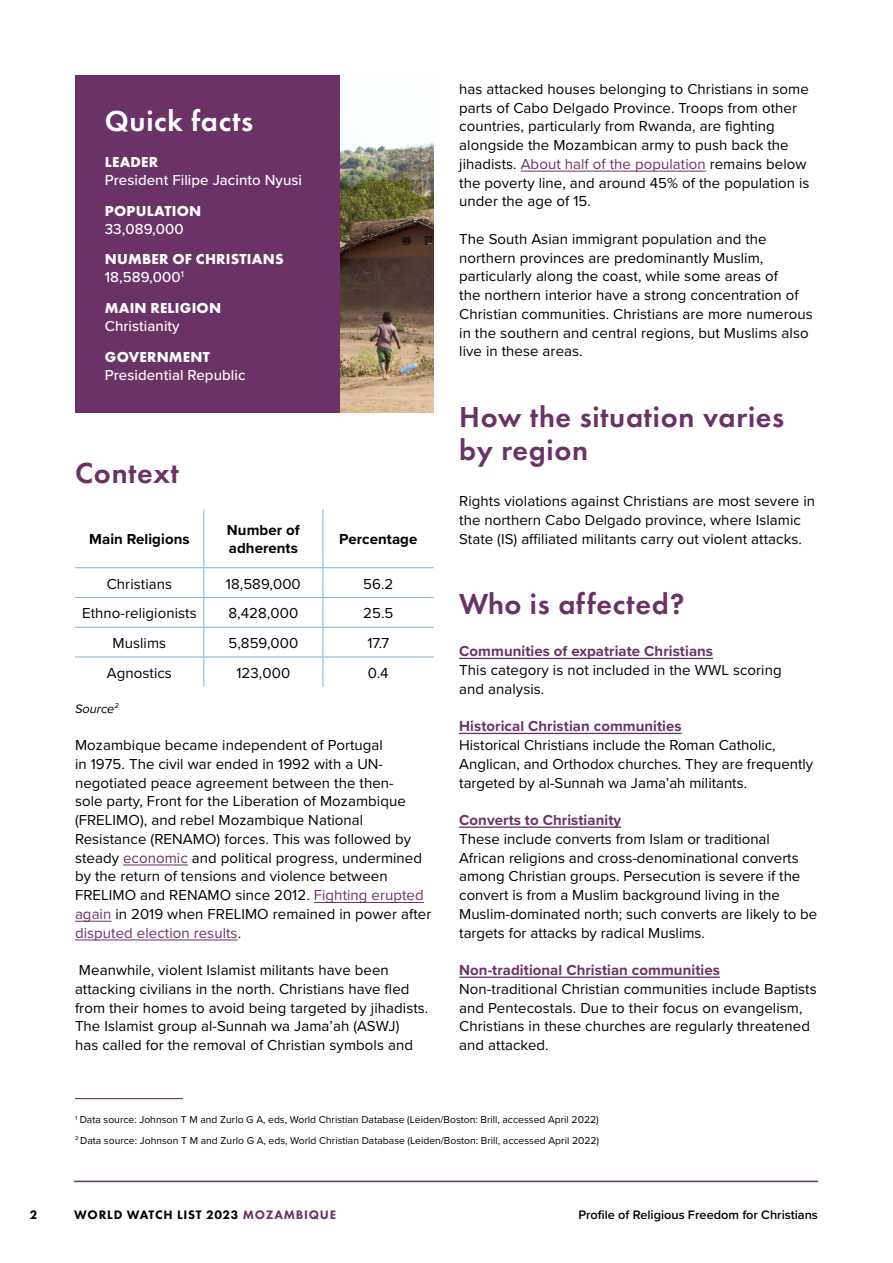
<style>
.page{position:relative;width:893px;height:1263px;background:#fff}
.page>*{position:absolute;margin:0;border:0;box-sizing:border-box;transform-origin:0 0}
.t1{font:600 30px/33px "Futura PT";letter-spacing:.025em;color:#6b3267}
.t2{font:600 30px "Futura PT";letter-spacing:.025em;color:#fff}
.t3{font:15px/18.8px "Proxima Nova";letter-spacing:.005em;color:#000}
.t4{font:700 15px "Proxima Nova";letter-spacing:.005em;color:#6b3267}
.t5{font:500 15px "Proxima Nova";letter-spacing:.005em;color:#fff}
.t6{font:700 15px "Futura PT";letter-spacing:.015em;color:#fff}
.t7{font:700 15px/18px "Proxima Nova";letter-spacing:.005em;color:#000}
.t8{font:600 12.75px "Proxima Nova";color:#000}
.t9{font:800 12.75px "Futura PT";letter-spacing:.06em;color:#000}
.t10{font:italic 12.75px "Proxima Nova";color:#000}
.t11{font:10.35px/20.5px "Proxima Nova";color:#000}
.s1{color:#6b3267}
</style>
<div class="page">
<hr style="left:74px;top:1181px;width:744px;height:1px;background:#6b3267">
<div style="left:75px;top:75px;width:359px;height:337px;background:#6b3267"></div>
<hr style="left:123px;top:865px;width:65px;height:1px;background:#6b3267">
<hr style="left:314px;top:902px;width:110px;height:1px;background:#6b3267">
<hr style="left:75px;top:921px;width:36px;height:1px;background:#6b3267">
<hr style="left:75px;top:940px;width:163px;height:1px;background:#6b3267">
<hr style="left:75px;top:1098px;width:108px;height:1px;background:#6b3267">
<hr style="left:521px;top:171px;width:185px;height:1px;background:#6b3267">
<hr style="left:459px;top:658px;width:254px;height:1px;background:#6b3267">
<hr style="left:459px;top:733px;width:223px;height:1px;background:#6b3267">
<hr style="left:459px;top:826px;width:162px;height:2px;background:#6b3267">
<hr style="left:459px;top:976px;width:261px;height:2px;background:#6b3267">
<hr style="left:203px;top:509px;width:1px;height:58px;background:#87bcd2">
<hr style="left:322px;top:509px;width:1px;height:58px;background:#87bcd2">
<hr style="left:75px;top:567px;width:129px;height:1px;background:#87bcd2">
<hr style="left:204px;top:567px;width:119px;height:1px;background:#87bcd2">
<hr style="left:323px;top:567px;width:111px;height:1px;background:#87bcd2">
<hr style="left:75px;top:597px;width:129px;height:1px;background:#87bcd2">
<hr style="left:204px;top:597px;width:119px;height:1px;background:#87bcd2">
<hr style="left:323px;top:597px;width:111px;height:1px;background:#87bcd2">
<hr style="left:75px;top:627px;width:129px;height:1px;background:#87bcd2">
<hr style="left:204px;top:627px;width:119px;height:1px;background:#87bcd2">
<svg style="left:203px;top:568px;width:1px;height:88px"></svg>
<hr style="left:323px;top:627px;width:111px;height:1px;background:#87bcd2">
<svg style="left:322px;top:568px;width:1px;height:88px"></svg>
<hr style="left:75px;top:656px;width:129px;height:1px;background:#87bcd2">
<hr style="left:204px;top:656px;width:119px;height:1px;background:#87bcd2">
<hr style="left:203px;top:657px;width:1px;height:30px;background:#87bcd2">
<hr style="left:323px;top:656px;width:111px;height:1px;background:#87bcd2">
<hr style="left:322px;top:657px;width:1px;height:30px;background:#87bcd2">
<img style="left:340px;top:75px;width:94px;height:337px">
<h1 class="t2" style="left:105px;top:102px;width:150px">Quick facts</h1>
<p class="t6" style="left:105px;top:152px;width:55px">LEADER</p>
<p class="t5" style="left:105px;top:169px;width:199px">President Filipe Jacinto Nyusi</p>
<p class="t6" style="left:105px;top:201px;width:98px">POPULATION</p>
<p class="t5" style="left:105px;top:217px;width:80px">33,089,000</p>
<p class="t6" style="left:105px;top:250px;width:180px">NUMBER OF CHRISTIANS</p>
<p class="t5" style="left:105px;top:266px;width:81px">18,589,000<sup>1</sup></p>
<p class="t6" style="left:105px;top:298px;width:118px">MAIN RELIGION</p>
<p class="t5" style="left:105px;top:315px;width:76px">Christianity</p>
<p class="t6" style="left:105px;top:347px;width:107px">GOVERNMENT</p>
<p class="t5" style="left:105px;top:364px;width:142px">Presidential Republic</p>
<h1 class="t1" style="left:75px;top:456px;width:105px">Context</h1>
<p class="t7" style="left:89px;top:530px;width:102px">Main Religions</p>
<p class="t7" style="left:227px;top:521px;width:74px">Number of adherents</p>
<p class="t7" style="left:339px;top:530px;width:80px">Percentage</p>
<p class="t3" style="left:107px;top:573px;width:67px">Christians</p>
<p class="t3" style="left:226px;top:573px;width:76px">18,589,000</p>
<p class="t3" style="left:363px;top:573px;width:32px">56.2</p>
<p class="t3" style="left:82px;top:603px;width:116px">Ethno-religionists</p>
<p class="t3" style="left:229px;top:603px;width:71px">8,428,000</p>
<p class="t3" style="left:363px;top:603px;width:32px">25.5</p>
<p class="t3" style="left:113px;top:633px;width:55px">Muslims</p>
<p class="t3" style="left:228px;top:633px;width:71px">5,859,000</p>
<p class="t3" style="left:367px;top:633px;width:23px">17.7</p>
<p class="t3" style="left:107px;top:663px;width:67px">Agnostics</p>
<p class="t3" style="left:236px;top:663px;width:55px">123,000</p>
<p class="t3" style="left:368px;top:663px;width:22px">0.4</p>
<p class="t10" style="left:75px;top:699px;width:45px">Source<sup>2</sup></p>
<p class="t3" style="left:75px;top:735px;width:358px">Mozambique became independent of Portugal<br>in 1975. The civil war ended in 1992 with a UN&shy;negotiated peace agreement between the then-<br>sole party, Front for the Liberation of Mozambique (FRELIMO), and rebel Mozambique National Resistance (RENAMO) forces. This was followed by steady <span class="s1">economic</span> and political progress, undermined by the return of tensions and violence between FRELIMO and RENAMO since 2012. <span class="s1">Fighting erupted again</span> in 2019 when FRELIMO remained in power after <span class="s1">disputed election results</span>.</p>
<p class="t3" style="left:75px;top:960px;width:355px">Meanwhile, violent Islamist militants have been attacking civilians in the north. Christians have fled from their homes to avoid being targeted by jihadists.<br>The Islamist group al-Sunnah wa Jama’ah (ASWJ)<br>has called for the removal of Christian symbols and</p>
<p class="t3" style="left:459px;top:79px;width:352px">has attacked houses belonging to Christians in some parts of Cabo Delgado Province. Troops from other countries, particularly from Rwanda, are fighting alongside the Mozambican army to push back the jihadists. <span class="s1">About half of the population</span> remains below the poverty line, and around 45% of the population is under the age of 15.</p>
<p class="t3" style="left:459px;top:229px;width:355px">The South Asian immigrant population and the northern provinces are predominantly Muslim, particularly along the coast, while some areas of<br>the northern interior have a strong concentration of Christian communities. Christians are more numerous in the southern and central regions, but Muslims also live in these areas.</p>
<h1 class="t1" style="left:459px;top:400px;width:327px">How the situation varies by region</h1>
<p class="t3" style="left:459px;top:491px;width:357px">Rights violations against Christians are most severe in the northern Cabo Delgado province, where Islamic<br>State (IS) affiliated militants carry out violent attacks.</p>
<h1 class="t1" style="left:459px;top:587px;width:227px">Who is affected?</h1>
<p class="t4" style="left:459px;top:640px;width:255px">Communities of expatriate Christians</p>
<p class="t3" style="left:459px;top:660px;width:324px">This category is not included in the WWL scoring and analysis.</p>
<p class="t4" style="left:459px;top:715px;width:224px">Historical Christian communities</p>
<p class="t3" style="left:459px;top:735px;width:356px">Historical Christians include the Roman Catholic,<br>Anglican, and Orthodox churches. They are frequently targeted by al-Sunnah wa Jama’ah militants.</p>
<p class="t4" style="left:459px;top:809px;width:163px">Converts to Christianity</p>
<p class="t3" style="left:459px;top:829px;width:360px">These include converts from Islam or traditional African religions and cross-denominational converts among Christian groups. Persecution is severe if the convert is from a Muslim background living in the Muslim-dominated north; such converts are likely to be targets for attacks by radical Muslims.</p>
<p class="t4" style="left:459px;top:959px;width:262px">Non-traditional Christian communities</p>
<p class="t3" style="left:459px;top:979px;width:359px">Non-traditional Christian communities include Baptists and Pentecostals. Due to their focus on evangelism, Christians in these churches are regularly threatened and attacked.</p>
<p class="t11" style="left:75px;top:1109px;width:526px"><sup>1</sup> Data source: Johnson T M and Zurlo G A, eds, World Christian Database (Leiden/Boston: Brill, accessed April 2022)<br><sup>2</sup> Data source: Johnson T M and Zurlo G A, eds, World Christian Database (Leiden/Boston: Brill, accessed April 2022)</p>
<p class="t9" style="left:30px;top:1207px;width:9px">2</p>
<p class="t9" style="left:74px;top:1207px;width:264px">WORLD WATCH LIST 2023 <span class="s1">MOZAMBIQUE</span></p>
<p class="t8" style="left:578px;top:1205px;width:241px">Profile of Religious Freedom for Christians</p>
</div>
